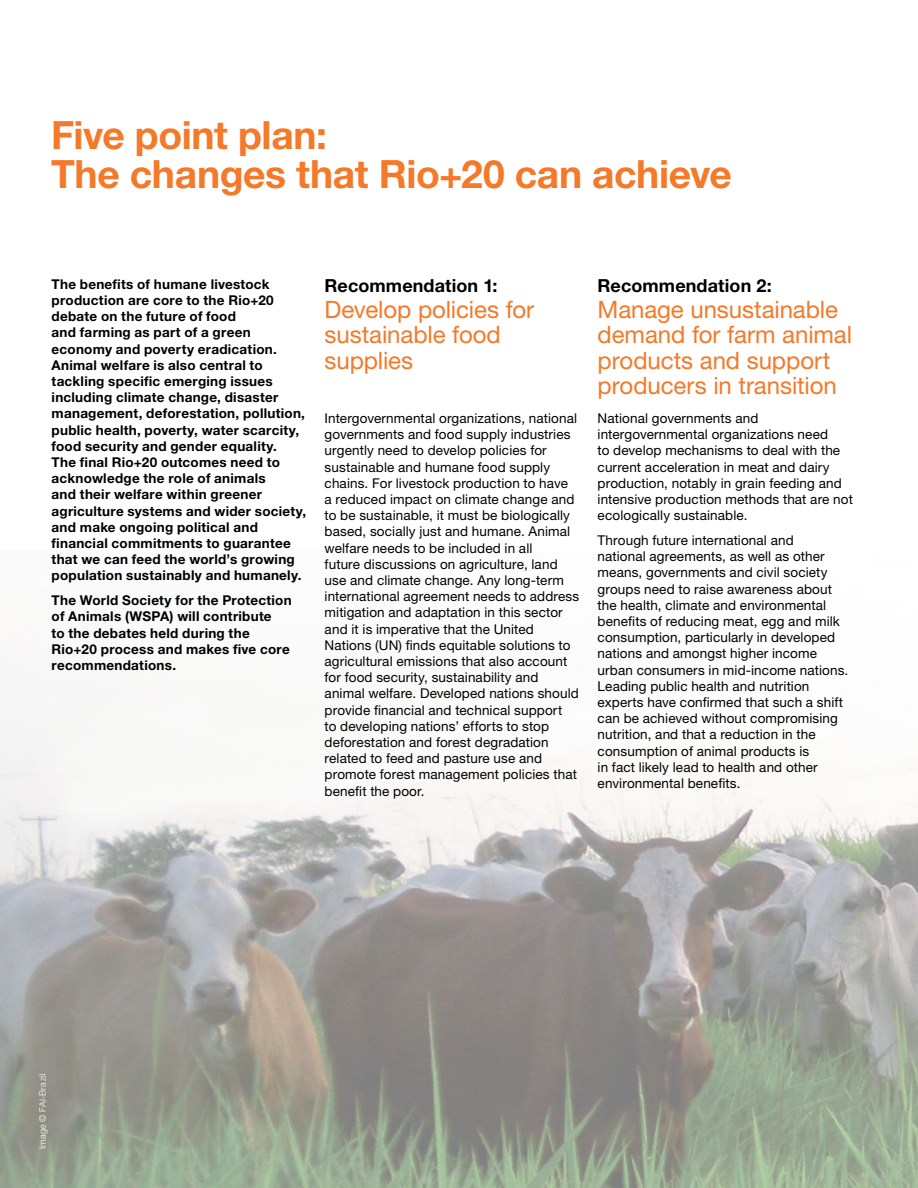
<style>
.page{position:relative;width:918px;height:1188px;background:#fff}
.page>*{position:absolute;margin:0;border:0;box-sizing:border-box;transform-origin:0 0}
.t1{font:700 39px/39px "Helvetica Neue LT Pro";letter-spacing:-.01em;color:#f47929}
.t2{font:24px/25.5px "Helvetica Neue LT Pro";letter-spacing:-.005em;color:#f47929}
.t3{font:700 18px "Helvetica Neue LT Pro";letter-spacing:.005em;color:#000}
.t4{font:13.5px/16.2px "Helvetica Neue LT Pro";letter-spacing:.01em;color:#000}
.t5{font:700 13.5px/16.2px "Helvetica Neue LT Pro";letter-spacing:.02em;color:#000}
.t6{font:300 9px "Helvetica Neue LT Pro";letter-spacing:.02em;color:#fff}
</style>
<div class="page">
<img style="left:0;top:710px;width:918px;height:478px">
<h1 class="t1" style="left:51px;top:114px;width:682px">Five point plan:<br>The changes that Rio+20 can achieve</h1>
<p class="t5" style="left:52px;top:276px;width:256px">The benefits of humane livestock production are core to the Rio+20 debate on the future of food<br>and farming as part of a green economy and poverty eradication.<br>Animal welfare is also central to tackling specific emerging issues including climate change, disaster management, deforestation, pollution, public health, poverty, water scarcity, food security and gender equality.<br>The final Rio+20 outcomes need to acknowledge the role of animals<br>and their welfare within greener agriculture systems and wider society, and make ongoing political and financial commitments to guarantee that we can feed the world’s growing population sustainably and humanely.</p>
<p class="t5" style="left:52px;top:592px;width:242px">The World Society for the Protection of Animals (WSPA) will contribute<br>to the debates held during the<br>Rio+20 process and makes five core recommendations.</p>
<h3 class="t3" style="left:325px;top:274px;width:174px">Recommendation 1:</h3>
<h2 class="t2" style="left:325px;top:296px;width:211px">Develop policies for sustainable food supplies</h2>
<p class="t4" style="left:325px;top:410px;width:256px">Intergovernmental organizations, national governments and food supply industries urgently need to develop policies for sustainable and humane food supply chains. For livestock production to have<br>a reduced impact on climate change and to be sustainable, it must be biologically based, socially just and humane. Animal welfare needs to be included in all<br>future discussions on agriculture, land use and climate change. Any long-term international agreement needs to address mitigation and adaptation in this sector and it is imperative that the United Nations (UN) finds equitable solutions to agricultural emissions that also account for food security, sustainability and animal welfare. Developed nations should provide financial and technical support<br>to developing nations’ efforts to stop deforestation and forest degradation related to feed and pasture use and promote forest management policies that benefit the poor.</p>
<h3 class="t3" style="left:598px;top:274px;width:176px">Recommendation 2:</h3>
<h2 class="t2" style="left:598px;top:296px;width:256px">Manage unsustainable demand for farm animal products and support producers in transition</h2>
<p class="t4" style="left:598px;top:410px;width:257px">National governments and intergovernmental organizations need<br>to develop mechanisms to deal with the current acceleration in meat and dairy production, notably in grain feeding and intensive production methods that are not ecologically sustainable.</p>
<p class="t4" style="left:598px;top:532px;width:252px">Through future international and<br>national agreements, as well as other means, governments and civil society groups need to raise awareness about the health, climate and environmental benefits of reducing meat, egg and milk consumption, particularly in developed nations and amongst higher income urban consumers in mid-income nations.<br>Leading public health and nutrition experts have confirmed that such a shift can be achieved without compromising nutrition, and that a reduction in the consumption of animal products is<br>in fact likely lead to health and other environmental benefits.</p>
<p class="t6" style="left:37px;top:1149px;width:77px;rotate:-90deg">Image © FAI-Brazil</p>
</div>
